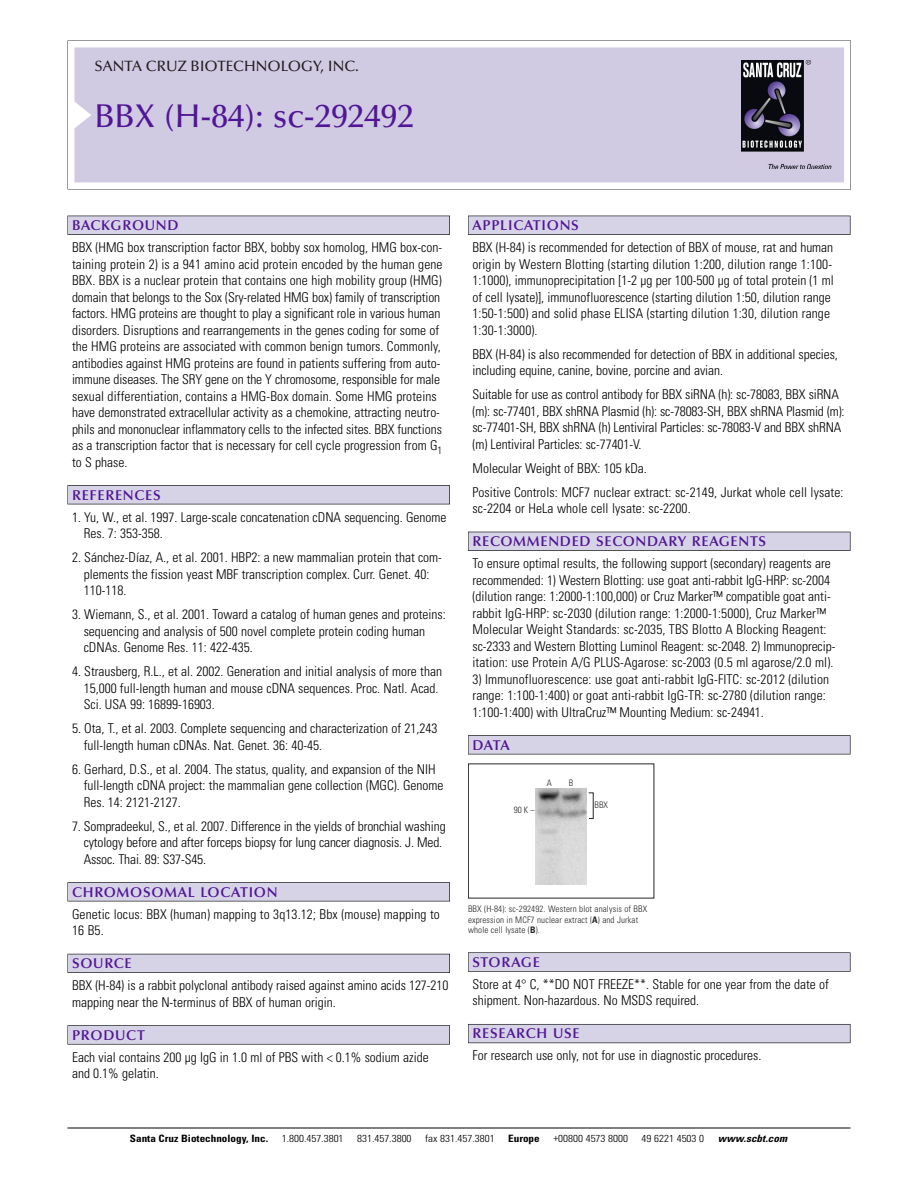
<style>
.page{position:relative;width:918px;height:1188px;background:#fff}
.page>*{position:absolute;margin:0;border:0;box-sizing:border-box;transform-origin:0 0}
.t1{font:500 33px "Optima";color:#511695}
.t2{font:500 15px "Optima";color:#231f20}
.t3{font:600 14.25px "Optima";letter-spacing:.05em;color:#511695}
.t4{font:300 condensed 13.5px/16.5px "Univers";color:#000}
.t5{font:300 condensed 10.2px "Univers";color:#000;scale:1.1 1}
.t6{font:700 condensed 10.2px "Univers";color:#000;scale:1.1 1}
.t7{font:italic 700 condensed 10.2px "Univers";letter-spacing:.005em;color:#000;scale:1.1 1}
.t8{font:9px/10.5px "Univers Condensed Light+BHJAPY";letter-spacing:.015em;color:#272627}
.s1{font-family:"Univers Condensed Bold+WBJCHY"}
</style>
<div class="page">
<svg style="left:68px;top:40px;width:783px;height:149px"></svg>
<div style="left:74px;top:47px;width:770px;height:135px;background:#d1cae3"></div>
<img style="left:741px;top:60px;width:90px;height:108px">
<div style="left:68px;top:216px;width:382px;height:19px;background:#525155"></div>
<div style="left:68px;top:216px;width:381px;height:18px;background:#d7d3e7"></div>
<div style="left:68px;top:485px;width:382px;height:19px;background:#525155"></div>
<div style="left:68px;top:486px;width:381px;height:18px;background:#d7d3e7"></div>
<div style="left:68px;top:882px;width:382px;height:19px;background:#545357"></div>
<div style="left:68px;top:883px;width:381px;height:18px;background:#d7d3e7"></div>
<div style="left:68px;top:954px;width:382px;height:19px;background:#54535a"></div>
<div style="left:68px;top:954px;width:381px;height:18px;background:#d7d3e7"></div>
<svg style="left:68px;top:1025px;width:382px;height:20px"></svg>
<div style="left:68px;top:1026px;width:381px;height:18px;background:#d7d3e7"></div>
<div style="left:468px;top:216px;width:382px;height:19px;background:#525155"></div>
<div style="left:468px;top:216px;width:382px;height:18px;background:#d7d3e7"></div>
<div style="left:468px;top:532px;width:382px;height:19px;background:#515055"></div>
<div style="left:468px;top:532px;width:382px;height:18px;background:#d7d3e7"></div>
<div style="left:468px;top:735px;width:382px;height:19px;background:#545357"></div>
<div style="left:468px;top:736px;width:382px;height:18px;background:#d7d3e7"></div>
<div style="left:468px;top:952px;width:382px;height:20px;background:#666"></div>
<div style="left:468px;top:953px;width:382px;height:18px;background:#d7d3e7"></div>
<div style="left:468px;top:1024px;width:382px;height:19px;background:#5b5961"></div>
<div style="left:468px;top:1025px;width:382px;height:18px;background:#d7d3e7"></div>
<hr style="left:68px;top:1128px;width:782px;height:1px;background:#000">
<img style="left:536px;top:789px;width:51px;height:95px">
<p class="t2" style="left:94px;top:61px;width:266px">SANTA CRUZ BIOTECHNOLOGY, INC.</p>
<h1 class="t1" style="left:94px;top:103px;width:321px">BBX (H-84): sc-292492</h1>
<p class="t3" style="left:72px;top:219px;width:108px">BACKGROUND</p>
<p class="t4" style="left:72px;top:240px;width:372px">BBX (HMG box transcription factor BBX, bobby sox homolog, HMG box-con&shy;taining protein 2) is a 941 amino acid protein encoded by the human gene BBX. BBX is a nuclear protein that contains one high mobility group (HMG) domain that belongs to the Sox (Sry-related HMG box) family of transcription factors. HMG proteins are thought to play a significant role in various human disorders. Disruptions and rearrangements in the genes coding for some of the HMG proteins are associated with common benign tumors. Commonly, antibodies against HMG proteins are found in patients suffering from auto&shy;immune diseases. The SRY gene on the Y chromosome, responsible for male sexual differentiation, contains a HMG-Box domain. Some HMG proteins have demonstrated extracellular activity as a chemokine, attracting neutro&shy;phils and mononuclear inflammatory cells to the infected sites. BBX functions as a transcription factor that is necessary for cell cycle progression from G<sub>1 </sub>to S phase.</p>
<p class="t3" style="left:72px;top:489px;width:90px">REFERENCES</p>
<p class="t4" style="left:84px;top:510px;width:364px;text-indent:-12px">1. Yu, W., et al. 1997. Large-scale concatenation cDNA sequencing. Genome<br>Res. 7: 353-358.</p>
<p class="t4" style="left:84px;top:550px;width:360px;text-indent:-12px">2. Sánchez-Díaz, A., et al. 2001. HBP2: a new mammalian protein that com&shy;plements the fission yeast MBF transcription complex. Curr. Genet. 40:<br>110-118.</p>
<p class="t4" style="left:84px;top:607px;width:364px;text-indent:-12px">3. Wiemann, S., et al. 2001. Toward a catalog of human genes and proteins: sequencing and analysis of 500 novel complete protein coding human cDNAs. Genome Res. 11: 422-435.</p>
<p class="t4" style="left:84px;top:664px;width:360px;text-indent:-12px">4. Strausberg, R.L., et al. 2002. Generation and initial analysis of more than<br>15,000 full-length human and mouse cDNA sequences. Proc. Natl. Acad.<br>Sci. USA 99: 16899-16903.</p>
<p class="t4" style="left:84px;top:721px;width:355px;text-indent:-12px">5. Ota, T., et al. 2003. Complete sequencing and characterization of 21,243 full-length human cDNAs. Nat. Genet. 36: 40-45.</p>
<p class="t4" style="left:84px;top:762px;width:361px;text-indent:-12px">6. Gerhard, D.S., et al. 2004. The status, quality, and expansion of the NIH full-length cDNA project: the mammalian gene collection (MGC). Genome<br>Res. 14: 2121-2127.</p>
<p class="t4" style="left:84px;top:819px;width:363px;text-indent:-12px">7. Sompradeekul, S., et al. 2007. Difference in the yields of bronchial washing cytology before and after forceps biopsy for lung cancer diagnosis. J. Med.<br>Assoc. Thai. 89: S37-S45.</p>
<p class="t3" style="left:72px;top:886px;width:207px">CHROMOSOMAL LOCATION</p>
<p class="t4" style="left:72px;top:907px;width:369px">Genetic locus: BBX (human) mapping to 3q13.12; Bbx (mouse) mapping to<br>16 B5.</p>
<p class="t3" style="left:72px;top:958px;width:61px">SOURCE</p>
<p class="t4" style="left:72px;top:978px;width:378px">BBX (H-84) is a rabbit polyclonal antibody raised against amino acids 127-210 mapping near the N-terminus of BBX of human origin.</p>
<p class="t3" style="left:72px;top:1029px;width:74px">PRODUCT</p>
<p class="t4" style="left:72px;top:1050px;width:358px">Each vial contains 200 µg IgG in 1.0 ml of PBS with &lt; 0.1% sodium azide and 0.1% gelatin.</p>
<p class="t3" style="left:473px;top:219px;width:108px">APPLICATIONS</p>
<p class="t4" style="left:473px;top:240px;width:363px">BBX (H-84) is recommended for detection of BBX of mouse, rat and human origin by Western Blotting (starting dilution 1:200, dilution range 1:100- 1:1000), immunoprecipitation [1-2 µg per 100-500 µg of total protein (1 ml of cell lysate)], immunofluorescence (starting dilution 1:50, dilution range 1:50-1:500) and solid phase ELISA (starting dilution 1:30, dilution range 1:30-1:3000).</p>
<p class="t4" style="left:473px;top:347px;width:367px">BBX (H-84) is also recommended for detection of BBX in additional species, including equine, canine, bovine, porcine and avian.</p>
<p class="t4" style="left:473px;top:387px;width:374px">Suitable for use as control antibody for BBX siRNA (h): sc-78083, BBX siRNA (m): sc-77401, BBX shRNA Plasmid (h): sc-78083-SH, BBX shRNA Plasmid (m): sc-77401-SH, BBX shRNA (h) Lentiviral Particles: sc-78083-V and BBX shRNA (m) Lentiviral Particles: sc-77401-V.</p>
<p class="t4" style="left:473px;top:457px;width:373px;line-height:24px">Molecular Weight of BBX: 105 kDa.<br>Positive Controls: MCF7 nuclear extract: sc-2149, Jurkat whole cell lysate:</p>
<p class="t4" style="left:473px;top:501px;width:220px">sc-2204 or HeLa whole cell lysate: sc-2200.</p>
<p class="t3" style="left:473px;top:536px;width:295px">RECOMMENDED SECONDARY REAGENTS</p>
<p class="t4" style="left:473px;top:556px;width:364px">To ensure optimal results, the following support (secondary) reagents are recommended: 1) Western Blotting: use goat anti-rabbit IgG-HRP: sc-2004 (dilution range: 1:2000-1:100,000) or Cruz Marker™ compatible goat anti&shy;rabbit IgG-HRP: sc-2030 (dilution range: 1:2000-1:5000), Cruz Marker™ Molecular Weight Standards: sc-2035, TBS Blotto A Blocking Reagent: sc-2333 and Western Blotting Luminol Reagent: sc-2048. 2) Immunoprecip&shy;itation: use Protein A/G PLUS-Agarose: sc-2003 (0.5 ml agarose/2.0 ml).</p>
<p class="t4" style="left:473px;top:672px;width:358px">3) Immunofluorescence: use goat anti-rabbit IgG-FITC: sc-2012 (dilution range: 1:100-1:400) or goat anti-rabbit IgG-TR: sc-2780 (dilution range:<br>1:100-1:400) with UltraCruz™ Mounting Medium: sc-24941.</p>
<p class="t3" style="left:473px;top:739px;width:39px">DATA</p>
<p class="t8" style="left:514px;top:806px;width:22px">90K–</p>
<p class="t8" style="left:547px;top:778px;width:7px">A</p>
<p class="t8" style="left:569px;top:778px;width:6px">B</p>
<p class="t8" style="left:595px;top:800px;width:15px">BBX</p>
<p class="t8" style="left:468px;top:905px;width:181px">BBX (H-84): sc-292492. Western blot analysis of BBX expression in MCF7 nuclear extract (<span class="s1">A</span>) and Jurkat whole cell lysate (<span class="s1">B</span>).</p>
<p class="t3" style="left:473px;top:956px;width:69px">STORAGE</p>
<p class="t4" style="left:473px;top:977px;width:358px">Store at 4° C, **DO NOT FREEZE**. Stable for one year from the date of shipment. Non-hazardous. No MSDS required.</p>
<p class="t3" style="left:473px;top:1028px;width:109px">RESEARCH USE</p>
<p class="t4" style="left:473px;top:1049px;width:290px">For research use only, not for use in diagnostic procedures.</p>
<p class="t6" style="left:130px;top:1135px;width:127px">Santa Cruz Biotechnology, Inc.</p>
<p class="t5" style="left:282px;top:1135px;width:58px">1.800.457.3801</p>
<p class="t5" style="left:357px;top:1135px;width:51px">831.457.3800</p>
<p class="t5" style="left:425px;top:1135px;width:65px">fax 831.457.3801</p>
<p class="t6" style="left:508px;top:1135px;width:30px">Europe</p>
<p class="t5" style="left:553px;top:1135px;width:69px">+00800 4573 8000</p>
<p class="t5" style="left:642px;top:1135px;width:58px">49 6221 4503 0</p>
<p class="t7" style="left:718px;top:1135px;width:64px">www.scbt.com</p>
</div>
